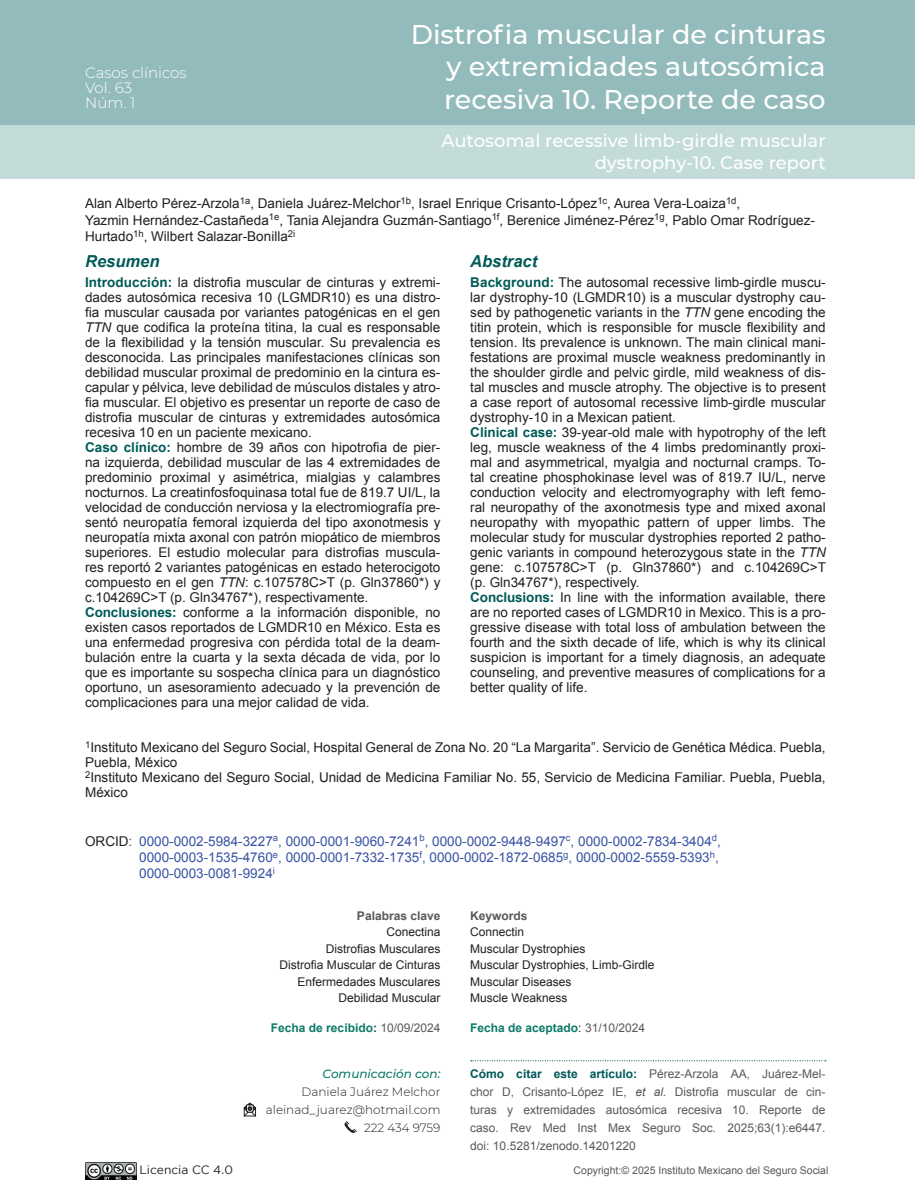
<style>
.page{position:relative;width:915px;height:1191px;background:#fff}
.page>*{position:absolute;margin:0;border:0;box-sizing:border-box;transform-origin:0 0}
.t1{font:500 27px/32.4px "Montserrat";color:#fff;text-align:justify}
.t2{font:500 18px/21.6px "Montserrat";color:#fff;text-align:right}
.t3{font:italic 700 16.5px "Arial";color:#005a57}
.t4{font:300 15px/15px "Montserrat";color:#fff}
.t5{font:13.5px/15px "Arial";color:#231f20}
.t6{font:13.5px/16.2px "Arial";color:#3953a4}
.t7{font:12px/18px "Arial";color:#58595b;text-align:justify}
.t8{font:12px/16.5px "Arial";color:#231f20}
.t9{font:300 12px/18px "Montserrat";color:#231f20;text-align:right}
.t10{font:700 12px "Arial";color:#0d7a6a}
.t11{font:700 12px "Arial";color:#58595b}
.t12{font:italic 500 12px "Montserrat";color:#0d7a6a}
.t13{font:12px "Gotham";color:#231f20}
.t14{font:10.5px "Arial";color:#58595b}
.s1{font-weight:700;color:#005a57}
.s2{font-style:italic}
.s3{color:#231f20}
.s4{color:#58595b}
.s5{color:#005a57}
.s6{font-weight:400;color:#58595b}
.s7{font-weight:400;color:#231f20}
.s8{font-weight:700;color:#01585b}
</style>
<div class="page">
<div style="left:0;top:0;width:914px;height:125px;background:#93bbbb"></div>
<div style="left:0;top:125px;width:914px;height:54px;background:#c3dcd9"></div>
<svg style="left:470px;top:1060px;width:355px;height:1px"></svg>
<svg style="left:243px;top:1102px;width:13px;height:15px"></svg>
<svg style="left:344px;top:1121px;width:13px;height:12px"></svg>
<img style="left:85px;top:1162px;width:51px;height:17px">
<p class="t4" style="left:85px;top:64px;width:103px">Casos clínicos<br>Vol. 63<br>Núm. 1</p>
<h1 class="t1" style="left:444px;top:17px;width:383px;text-indent:-33px">Distrofia muscular de cinturas y extremidades autosómica recesiva 10. Reporte de caso</h1>
<h2 class="t2" style="left:441px;top:129px;width:386px">Autosomal recessive limb-girdle muscular dystrophy-10. Case report</h2>
<p class="t5" style="left:85px;top:195px;width:731px;line-height:16.5px">Alan Alberto Pérez-Arzola<sup>1a</sup>, Daniela Juárez-Melchor<sup>1b</sup>, Israel Enrique Crisanto-López<sup>1c</sup>, Aurea Vera-Loaiza<sup>1d</sup>,<br>Yazmin Hernández-Castañeda<sup>1e</sup>, Tania Alejandra Guzmán-Santiago<sup>1f</sup>, Berenice Jiménez-Pérez<sup>1g</sup>, Pablo Omar Rodríguez-<br>Hurtado<sup>1h</sup>, Wilbert Salazar-Bonilla<sup>2i</sup></p>
<p class="t3" style="left:85px;top:251px;width:76px">Resumen</p>
<p class="t3" style="left:470px;top:251px;width:68px">Abstract</p>
<p class="t5" style="left:470px;top:275px;width:357px"><span class="s1">Background:</span> The autosomal recessive limb-girdle muscu&shy;lar dystrophy-10 (LGMDR10) is a muscular dystrophy cau&shy;sed by pathogenetic variants in the <span class="s2">TTN</span> gene encoding the titin protein, which is responsible for muscle flexibility and tension. Its prevalence is unknown. The main clinical mani&shy;festations are proximal muscle weakness predominantly in the shoulder girdle and pelvic girdle, mild weakness of dis&shy;tal muscles and muscle atrophy. The objective is to present a case report of autosomal recessive limb-girdle muscular dystrophy-10 in a Mexican patient.<br><span class="s1">Clinical case:</span> 39-year-old male with hypotrophy of the left leg, muscle weakness of the 4 limbs predominantly proxi&shy;mal and asymmetrical, myalgia and nocturnal cramps. To&shy;tal creatine phosphokinase level was of 819.7 IU/L, nerve conduction velocity and electromyography with left femo&shy;ral neuropathy of the axonotmesis type and mixed axonal neuropathy with myopathic pattern of upper limbs. The molecular study for muscular dystrophies reported 2 patho&shy;genic variants in compound heterozygous state in the <span class="s2">TTN </span>gene: c.107578C&gt;T (p. Gln37860*) and c.104269C&gt;T (p. Gln34767*), respectively.<br><span class="s1">Conclusions:</span> In line with the information available, there are no reported cases of LGMDR10 in Mexico. This is a pro&shy;gressive disease with total loss of ambulation between the fourth and the sixth decade of life, which is why its clinical suspicion is important for a timely diagnosis, an adequate counseling, and preventive measures of complications for a better quality of life.</p>
<p class="t5" style="left:85px;top:275px;width:357px"><span class="s1">Introducción:</span> la distrofia muscular de cinturas y extremi&shy;dades autosómica recesiva 10 (LGMDR10) es una distro&shy;fia muscular causada por variantes patogénicas en el gen <span class="s2">TTN</span> que codifica la proteína titina, la cual es responsable de la flexibilidad y la tensión muscular. Su prevalencia es desconocida. Las principales manifestaciones clínicas son debilidad muscular proximal de predominio en la cintura es&shy;capular y pélvica, leve debilidad de músculos distales y atro&shy;fia muscular. El objetivo es presentar un reporte de caso de distrofia muscular de cinturas y extremidades autosómica recesiva 10 en un paciente mexicano.<br><span class="s1">Caso clínico:</span> hombre de 39 años con hipotrofia de pier&shy;na izquierda, debilidad muscular de las 4 extremidades de predominio proximal y asimétrica, mialgias y calambres nocturnos. La creatinfosfoquinasa total fue de 819.7 UI/L, la velocidad de conducción nerviosa y la electromiografía pre&shy;sentó neuropatía femoral izquierda del tipo axonotmesis y neuropatía mixta axonal con patrón miopático de miembros superiores. El estudio molecular para distrofias muscula&shy;res reportó 2 variantes patogénicas en estado heterocigoto compuesto en el gen <span class="s2">TTN</span>: c.107578C&gt;T (p. Gln37860*) y c.104269C&gt;T (p. Gln34767*), respectivamente.<br><span class="s1">Conclusiones:</span> conforme a la información disponible, no existen casos reportados de LGMDR10 en México. Esta es una enfermedad progresiva con pérdida total de la deam&shy;bulación entre la cuarta y la sexta década de vida, por lo que es importante su sospecha clínica para un diagnóstico oportuno, un asesoramiento adecuado y la prevención de complicaciones para una mejor calidad de vida.</p>
<p class="t5" style="left:85px;top:740px;width:741px"><sup>1</sup>Instituto Mexicano del Seguro Social, Hospital General de Zona No. 20 “La Margarita”. Servicio de Genética Médica. Puebla, Puebla, México<br><sup>2</sup>Instituto Mexicano del Seguro Social, Unidad de Medicina Familiar No. 55, Servicio de Medicina Familiar. Puebla, Puebla, México</p>
<p class="t6" style="left:139px;top:833px;width:583px;text-indent:-54px"><span class="s3">ORCID</span><span class="s4">:</span> 0000-0002-5984-3227<sup>a</sup>, 0000-0001-9060-7241<sup>b</sup>, 0000-0002-9448-9497<sup>c</sup>, 0000-0002-7834-3404<sup>d</sup>,<br>0000-0003-1535-4760<sup>e</sup>, 0000-0001-7332-1735<sup>f</sup>, 0000-0002-1872-0685<sup>g</sup>, 0000-0002-5559-5393<sup>h</sup>,<br>0000-0003-0081-9924<sup>i</sup></p>
<p class="t11" style="left:357px;top:907px;width:85px">Palabras clave</p>
<p class="t8" style="left:279px;top:924px;width:162px;text-align:right">Conectina<br>Distrofias Musculares<br>Distrofia Muscular de Cinturas<br>Enfermedades Musculares<br>Debilidad Muscular</p>
<p class="t11" style="left:470px;top:907px;width:59px">Keywords</p>
<p class="t8" style="left:470px;top:924px;width:186px">Connectin<br>Muscular Dystrophies<br>Muscular Dystrophies, Limb-Girdle<br>Muscular Diseases<br>Muscle Weakness</p>
<p class="t10" style="left:271px;top:1019px;width:171px">Fecha de recibido<span class="s5">:</span> <span class="s6">10/09/2024</span></p>
<p class="t10" style="left:470px;top:1020px;width:176px">Fecha de aceptado<span class="s7">:</span> <span class="s6">31/10/2024</span></p>
<p class="t12" style="left:322px;top:1065px;width:119px">Comunicación con:</p>
<p class="t9" style="left:266px;top:1082px;width:176px">Daniela Juárez Melchor aleinad_juarez@hotmail.com<br>222 434 9759</p>
<p class="t7" style="left:470px;top:1064px;width:356px"><span class="s8">Cómo citar este artículo:</span> Pérez-Arzola AA, Juárez-Mel&shy;chor D, Crisanto-López IE, <span class="s2">et al.</span> Distrofia muscular de cin&shy;turas y extremidades autosómica recesiva 10. Reporte de caso. Rev Med Inst Mex Seguro Soc. 2025;63(1):e6447. doi: 10.5281/zenodo.14201220</p>
<p class="t13" style="left:139px;top:1162px;width:95px">Licencia CC 4.0</p>
<p class="t14" style="left:573px;top:1163px;width:256px">Copyright:© 2025 Instituto Mexicano del Seguro Social</p>
</div>
